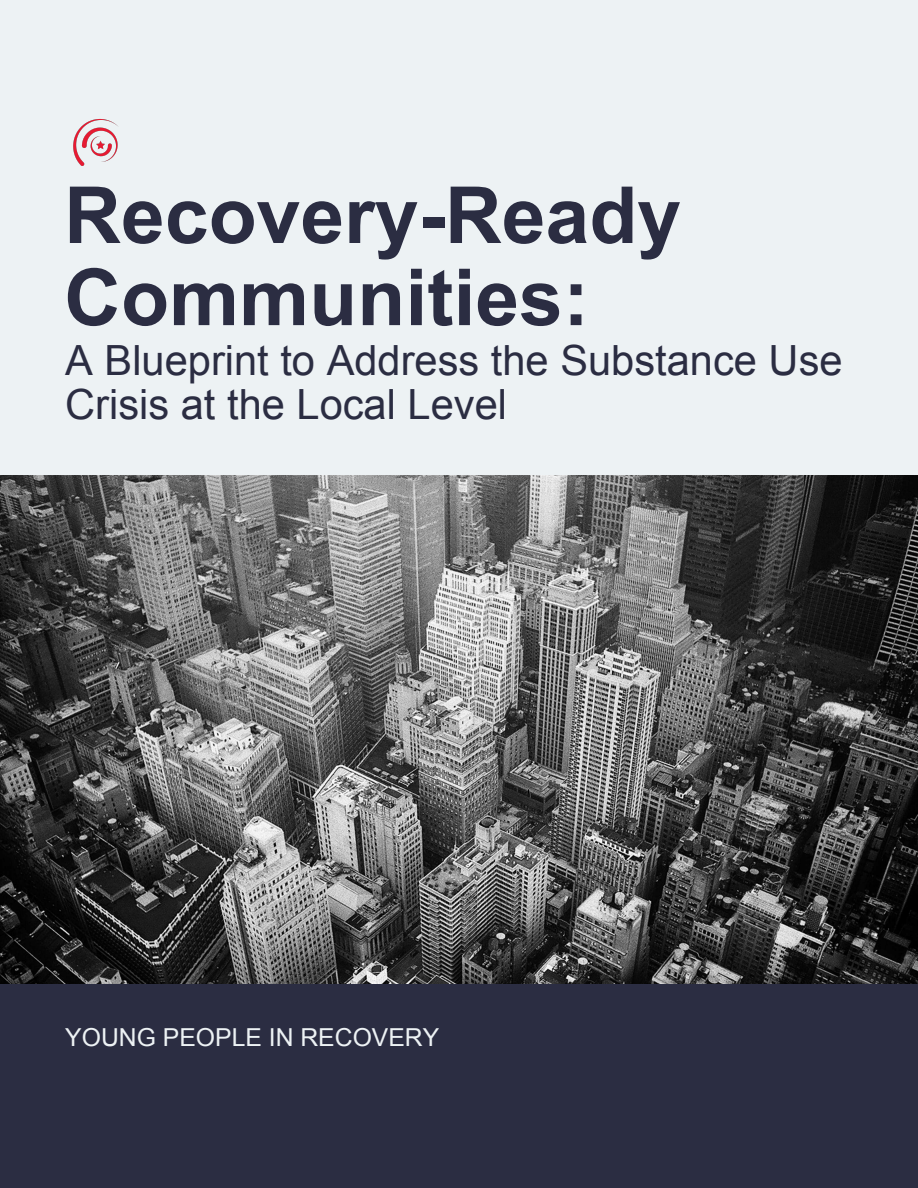
<style>
.page{position:relative;width:918px;height:1188px;background:#edf2f4}
.page>*{position:absolute;margin:0;border:0;box-sizing:border-box;transform-origin:0 0}
.t1{font:700 78.75px/82.2px "Arial";color:#2b2d42}
.t2{font:41.7px/43.8px "Arial";color:#2b2d42}
.t3{font:24.75px "Arial";color:#edf2f4}
</style>
<div class="page">
<img style="left:0;top:476px;width:918px;height:508px">
<div style="left:0;top:984px;width:918px;height:204px;background:#2b2d42"></div>
<img style="left:73px;top:119px;width:45px;height:47px">
<h1 class="t1" style="left:64px;top:177px;width:619px">Recovery-Ready<br>Communities:</h1>
<p class="t2" style="left:65px;top:339px;width:779px">A Blueprint to Address the Substance Use<br>Crisis at the Local Level</p>
<p class="t3" style="left:65px;top:1021px;width:376px">YOUNG PEOPLE IN RECOVERY</p>
</div>
